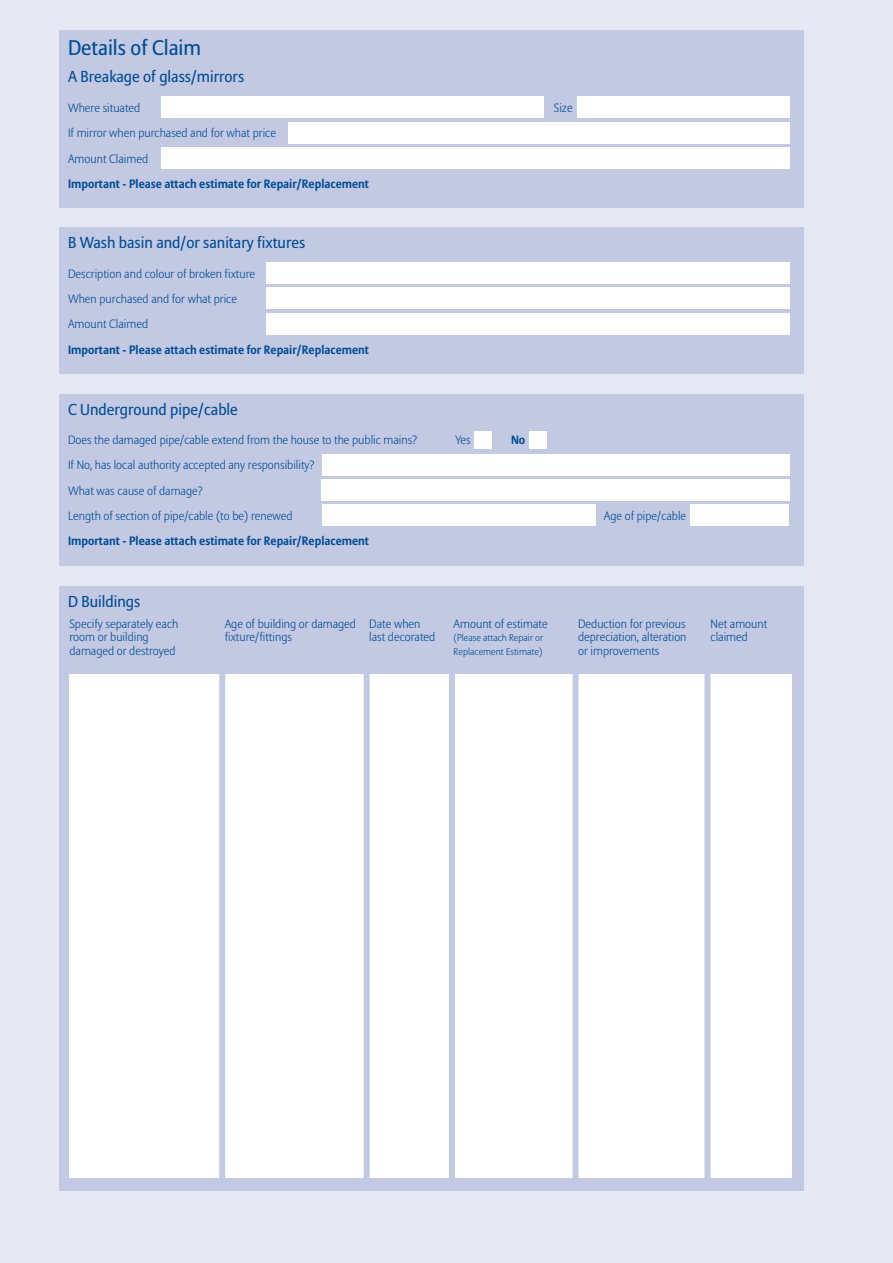
<style>
.page{position:relative;width:893px;height:1263px;background:#e6e8f3}
.page>*{position:absolute;margin:0;border:0;box-sizing:border-box;transform-origin:0 0}
.t1{font:21px "Allianz Sans";color:#014d95}
.t2{font:15.75px "Allianz Sans";color:#014d95}
.t3{font:300 12px/13.5px "Allianz Sans";color:#014d95}
.t4{font:700 12px "Allianz Sans";color:#014d95}
.t5{font:300 9.75px/13.5px "Allianz Sans";color:#014d95}
</style>
<div class="page">
<div style="left:60px;top:586px;width:744px;height:605px;background:#c3c9e2"></div>
<div style="left:69px;top:674px;width:722px;height:504px;background:#fff"></div>
<div style="left:219px;top:660px;width:6px;height:521px;background:#c3c9e2"></div>
<div style="left:364px;top:660px;width:6px;height:521px;background:#c3c9e2"></div>
<div style="left:449px;top:660px;width:6px;height:521px;background:#c3c9e2"></div>
<div style="left:573px;top:660px;width:6px;height:521px;background:#c3c9e2"></div>
<div style="left:704px;top:660px;width:6px;height:521px;background:#c3c9e2"></div>
<div style="left:60px;top:31px;width:744px;height:177px;background:#c3c9e2"></div>
<div style="left:161px;top:97px;width:383px;height:21px;background:#fff"></div>
<div style="left:288px;top:122px;width:501px;height:21px;background:#fff"></div>
<div style="left:577px;top:97px;width:212px;height:21px;background:#fff"></div>
<div style="left:161px;top:147px;width:628px;height:21px;background:#fff"></div>
<div style="left:60px;top:228px;width:744px;height:146px;background:#c3c9e2"></div>
<div style="left:266px;top:263px;width:523px;height:21px;background:#fff"></div>
<div style="left:266px;top:288px;width:523px;height:21px;background:#fff"></div>
<div style="left:266px;top:313px;width:523px;height:21px;background:#fff"></div>
<div style="left:60px;top:394px;width:744px;height:172px;background:#c3c9e2"></div>
<div style="left:690px;top:505px;width:99px;height:21px;background:#fff"></div>
<div style="left:322px;top:505px;width:273px;height:21px;background:#fff"></div>
<div style="left:322px;top:454px;width:467px;height:21px;background:#fff"></div>
<div style="left:529px;top:432px;width:17px;height:17px;background:#fff"></div>
<div style="left:475px;top:432px;width:17px;height:17px;background:#fff"></div>
<div style="left:321px;top:479px;width:468px;height:22px;background:#fff"></div>
<h1 class="t1" style="left:68px;top:39px;width:135px">Details of Claim</h1>
<h2 class="t2" style="left:68px;top:70px;width:178px">A Breakage of glass/mirrors</h2>
<p class="t3" style="left:68px;top:102px;width:74px">Where situated</p>
<p class="t3" style="left:554px;top:102px;width:20px">Size</p>
<p class="t3" style="left:68px;top:121px;width:209px;line-height:25.2px">If mirror when purchased and for what price<br>Amount Claimed</p>
<p class="t4" style="left:68px;top:179px;width:302px">Important - Please attach estimate for Repair/Replacement</p>
<h2 class="t2" style="left:68px;top:236px;width:239px">B Wash basin and/or sanitary fixtures</h2>
<p class="t3" style="left:68px;top:262px;width:189px;line-height:25.2px">Description and colour of broken fixture<br>When purchased and for what price<br>Amount Claimed</p>
<p class="t4" style="left:68px;top:345px;width:302px">Important - Please attach estimate for Repair/Replacement</p>
<h2 class="t2" style="left:68px;top:403px;width:171px">C Underground pipe/cable</h2>
<p class="t3" style="left:68px;top:434px;width:351px">Does the damaged pipe/cable extend from the house to the public mains?</p>
<p class="t3" style="left:455px;top:434px;width:17px">Yes</p>
<p class="t4" style="left:511px;top:436px;width:16px">No</p>
<p class="t3" style="left:68px;top:454px;width:248px;line-height:25.2px">If No, has local authority accepted any responsibility?<br>What was cause of damage?<br>Length of section of pipe/cable (to be) renewed</p>
<p class="t4" style="left:68px;top:537px;width:302px">Important - Please attach estimate for Repair/Replacement</p>
<h2 class="t2" style="left:68px;top:595px;width:74px">D Buildings</h2>
<p class="t3" style="left:69px;top:618px;width:110px">Specify separately each room or building damaged or destroyed</p>
<p class="t3" style="left:225px;top:618px;width:133px">Age of building or damaged fixture/fittings</p>
<p class="t3" style="left:369px;top:618px;width:68px">Date when last decorated</p>
<p class="t3" style="left:454px;top:618px;width:96px">Amount of estimate</p>
<p class="t5" style="left:454px;top:632px;width:91px">(Please attach Repair or<br>Replacement Estimate)</p>
<p class="t3" style="left:604px;top:510px;width:84px">Age of pipe/cable</p>
<p class="t3" style="left:578px;top:618px;width:110px;text-align:justify">Deduction for previous depreciation, alteration or improvements</p>
<p class="t3" style="left:711px;top:618px;width:58px">Net amount claimed</p>
</div>
